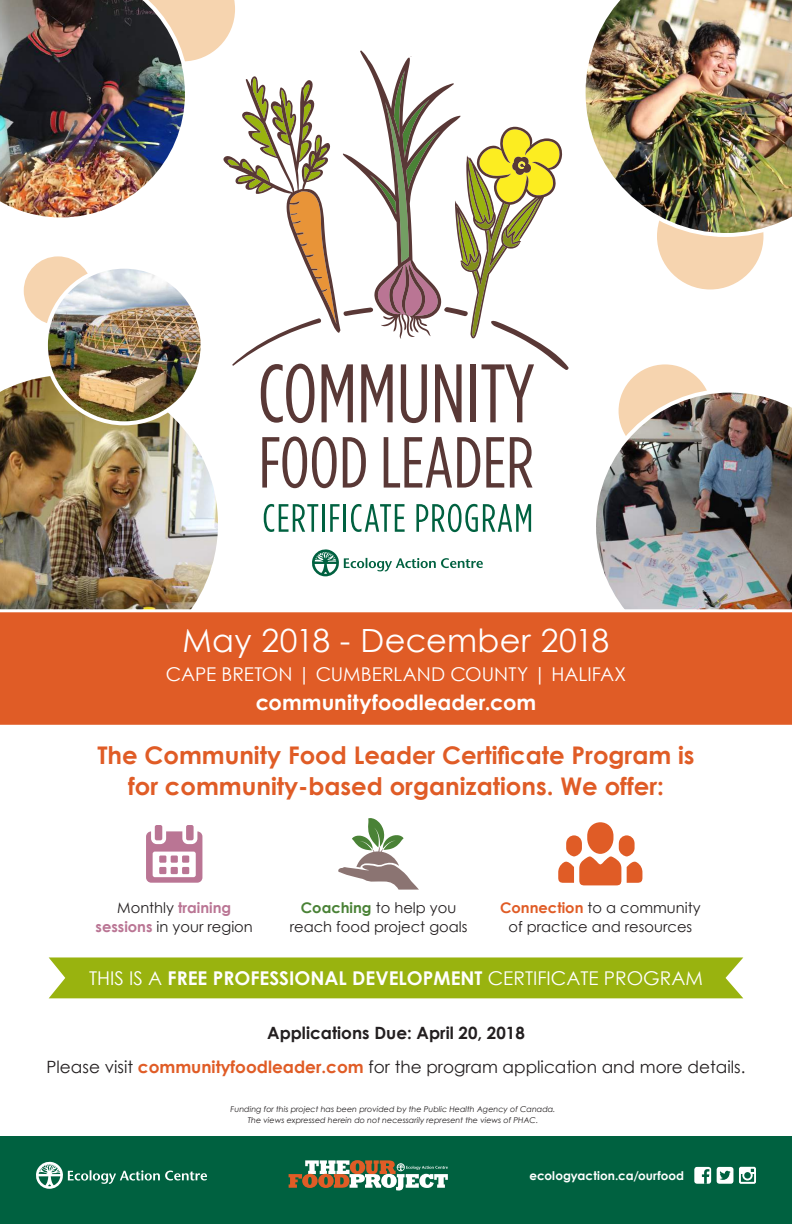
<style>
.page{position:relative;width:792px;height:1224px;background:#fff}
.page>*{position:absolute;margin:0;border:0;box-sizing:border-box;transform-origin:0 0}
.t1{font:32px "Century Gothic";letter-spacing:.01em;color:#fff}
.t2{font:700 24.3px/30.4px "Century Gothic";color:#e05c26;text-align:center}
.t3{font:700 21px "Century Gothic";color:#fff}
.t4{font:700 19px "Century Gothic";color:#fff}
.t5{font:19px "Century Gothic";color:#fff}
.t6{font:16.9px/33.8px "Century Gothic";color:#231f20;text-align:center}
.t7{font:14.7px/18.7px "Century Gothic";color:#231f20;text-align:center}
.t8{font:700 12px "Century Gothic";color:#fff}
.t9{font:italic 8px/11px "Century Gothic";color:#231f20;text-align:center}
.s1{font-weight:700;color:#ba7594}
.s2{font-weight:700;color:#4a8236}
.s3{font-weight:700;color:#e05c26}
.s4{font-weight:400}
.s5{font-weight:700}
</style>
<div class="page">
<div style="left:619px;top:364px;width:93px;height:93px;background:#f6d4af;border-radius:50%"></div>
<div style="left:657px;top:183px;width:106px;height:106px;background:#f6d4af;border-radius:50%"></div>
<div style="left:24px;top:256px;width:68px;height:69px;background:#f6d4af;border-radius:50%"></div>
<img style="left:596px;top:389px;width:196px;height:219px">
<img style="left:0;top:376px;width:218px;height:232px">
<div style="left:0;top:1136px;width:792px;height:88px;background:#006140"></div>
<div style="left:0;top:608px;width:792px;height:117px;background:#e05c26"></div>
<div style="left:49px;top:957px;width:694px;height:41px;background:#99b30f"></div>
<img style="left:585px;top:0;width:207px;height:237px">
<img style="left:46px;top:267px;width:157px;height:156px;border-radius:78px">
<img style="left:0;top:0;width:130px;height:218px">
<svg style="left:36px;top:1161px;width:171px;height:28px"></svg>
<svg style="left:717px;top:1167px;width:16px;height:17px"></svg>
<svg style="left:694px;top:1167px;width:17px;height:17px"></svg>
<svg style="left:739px;top:1167px;width:17px;height:17px"></svg>
<svg style="left:289px;top:1160px;width:159px;height:31px"></svg>
<svg style="left:146px;top:831px;width:56px;height:52px"></svg>
<div style="left:155px;top:825px;width:7px;height:15px;background:#ba7594;border-radius:2px"></div>
<div style="left:186px;top:825px;width:8px;height:15px;background:#ba7594;border-radius:2px"></div>
<svg style="left:338px;top:818px;width:81px;height:72px"></svg>
<svg style="left:558px;top:822px;width:84px;height:63px"></svg>
<svg style="left:312px;top:549px;width:171px;height:28px"></svg>
<svg style="left:130px;top:0;width:439px;height:423px"></svg>
<svg style="left:262px;top:436px;width:75px;height:52px"></svg>
<svg style="left:343px;top:437px;width:23px;height:51px"></svg>
<svg style="left:384px;top:437px;width:96px;height:51px"></svg>
<svg style="left:486px;top:437px;width:18px;height:51px"></svg>
<svg style="left:510px;top:437px;width:23px;height:51px"></svg>
<svg style="left:264px;top:504px;width:54px;height:28px"></svg>
<hr style="left:322px;top:504px;width:3px;height:28px;background:#006140">
<svg style="left:330px;top:504px;width:10px;height:28px"></svg>
<hr style="left:344px;top:504px;width:2px;height:28px;background:#006140">
<svg style="left:351px;top:504px;width:54px;height:28px"></svg>
<svg style="left:416px;top:504px;width:115px;height:28px"></svg>
<h1 class="t1" style="left:183px;top:618px;width:428px">May 2018 - December 2018</h1>
<h3 class="t5" style="left:166px;top:660px;width:462px">CAPE BRETON | CUMBERLAND COUNTY | HALIFAX</h3>
<h3 class="t3" style="left:256px;top:686px;width:282px">communityfoodleader.com</h3>
<h2 class="t2" style="left:97px;top:739px;width:599px">The Community Food Leader Certificate Program is for community-based organizations. We offer:</h2>
<h3 class="t7" style="left:96px;top:898px;width:159px">Monthly <span class="s1">training sessions</span> in your region</h3>
<h3 class="t7" style="left:290px;top:898px;width:179px"><span class="s2">Coaching</span> to help you reach food project goals</h3>
<h3 class="t7" style="left:500px;top:898px;width:202px"><span class="s3">Connection</span> to a community of practice and resources</h3>
<h3 class="t4" style="left:89px;top:964px;width:615px"><span class="s4">THIS IS A</span> FREE PROFESSIONAL DEVELOPMENT <span class="s4">CERTIFICATE PROGRAM</span></h3>
<h3 class="t6" style="left:47px;top:1016px;width:700px"><span class="s5">Applications Due: April 20, 2018<br></span>Please visit <span class="s3">communityfoodleader.com</span> for the program application and more details.</h3>
<p class="t9" style="left:231px;top:1103px;width:326px">Funding for this project has been provided by the Public Health Agency of Canada.<br>The views expressed herein do not necessarily represent the views of PHAC.</p>
<h3 class="t8" style="left:529px;top:1166px;width:156px">ecologyaction.ca/ourfood</h3>
</div>
